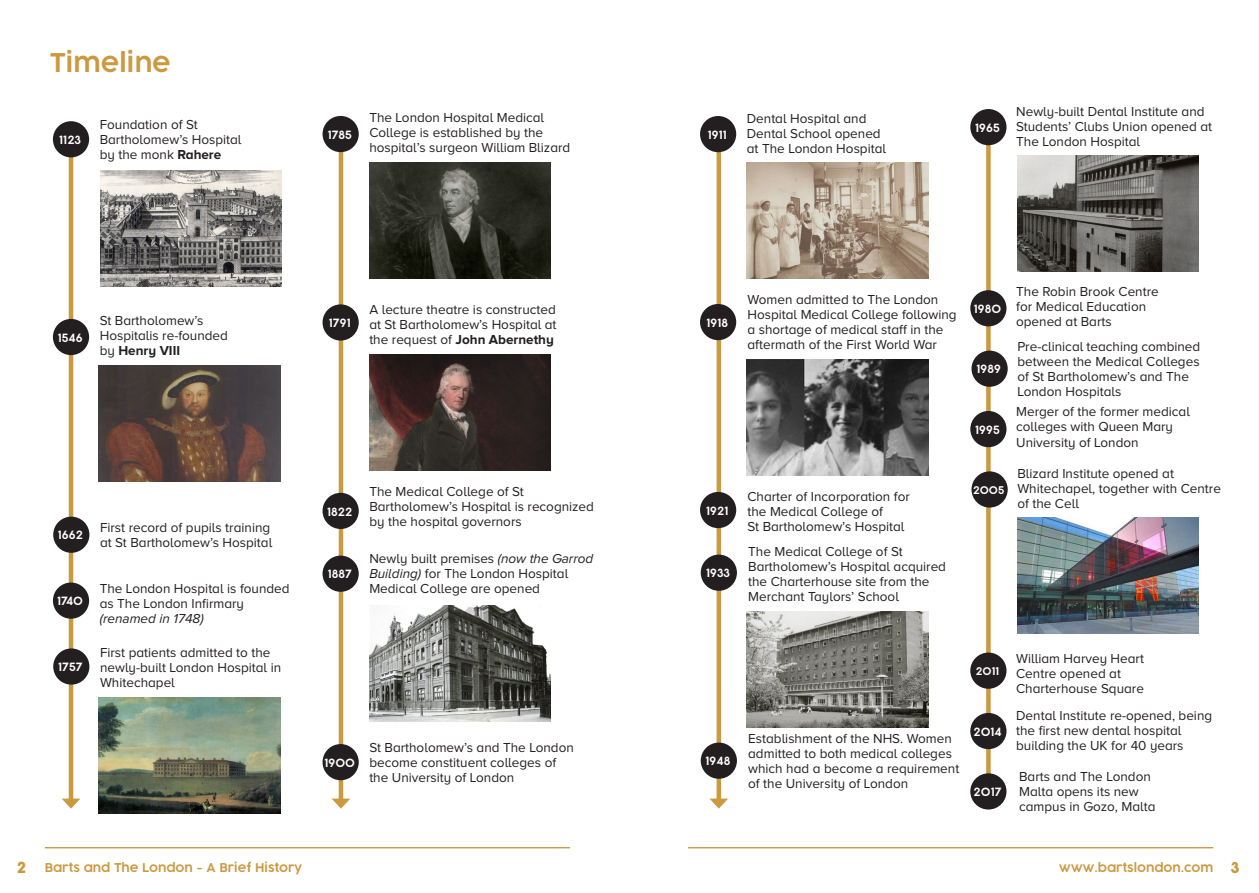
<style>
.page{position:relative;width:1259px;height:893px;background:#fff}
.page>*{position:absolute;margin:0;border:0;box-sizing:border-box;transform-origin:0 0}
.Titles{font:300 25.5px "Cocogoose Pro";color:#cb993f}
.t1{font:13.5px/15px "Proxima Nova A";color:#231f20}
.t2{font:300 12px "Cocogoose Pro";color:#cb993f}
.t3{font:300 11.25px "Cocogoose Pro";color:#fff}
.t4{font:300 10.5px "Cocogoose Pro";color:#fff}
.s1{font-weight:700}
.s2{font-style:italic}
.s3{font-weight:400;font-size:14.85px}
</style>
<div class="page">
<hr style="left:45px;top:847px;width:525px;height:1px;background:#cb993f">
<hr style="left:688px;top:847px;width:525px;height:1px;background:#cb993f">
<div style="left:716px;top:141px;width:5px;height:661px;background:#cb993f"></div>
<svg style="left:710px;top:799px;width:18px;height:10px"></svg>
<svg style="left:986px;top:145px;width:4px;height:628px;background:#cc9c46"></svg>
<hr style="left:339px;top:134px;width:4px;height:668px;background:#cb993f">
<svg style="left:332px;top:799px;width:18px;height:10px"></svg>
<hr style="left:69px;top:141px;width:4px;height:661px;background:#cb993f">
<svg style="left:62px;top:799px;width:18px;height:10px"></svg>
<div style="left:53px;top:121px;width:36px;height:36px;background:#231f20;border-radius:50%"></div>
<div style="left:53px;top:319px;width:36px;height:36px;background:#231f20;border-radius:50%"></div>
<div style="left:53px;top:582px;width:36px;height:37px;background:#231f20;border-radius:50%"></div>
<div style="left:322px;top:116px;width:37px;height:36px;background:#231f20;border-radius:50%"></div>
<div style="left:322px;top:304px;width:37px;height:37px;background:#231f20;border-radius:50%"></div>
<div style="left:322px;top:493px;width:37px;height:36px;background:#231f20;border-radius:50%"></div>
<div style="left:322px;top:556px;width:37px;height:36px;background:#231f20;border-radius:50%"></div>
<div style="left:322px;top:744px;width:37px;height:36px;background:#231f20;border-radius:50%"></div>
<div style="left:700px;top:116px;width:36px;height:36px;background:#231f20;border-radius:50%"></div>
<div style="left:701px;top:743px;width:36px;height:36px;background:#231f20;border-radius:50%"></div>
<div style="left:970px;top:109px;width:36px;height:36px;background:#231f20;border-radius:50%"></div>
<div style="left:970px;top:290px;width:36px;height:36px;background:#231f20;border-radius:50%"></div>
<div style="left:970px;top:411px;width:36px;height:36px;background:#231f20;border-radius:50%"></div>
<div style="left:971px;top:351px;width:36px;height:36px;background:#231f20;border-radius:50%"></div>
<div style="left:971px;top:471px;width:36px;height:37px;background:#231f20;border-radius:50%"></div>
<div style="left:970px;top:713px;width:36px;height:36px;background:#231f20;border-radius:50%"></div>
<div style="left:970px;top:773px;width:36px;height:36px;background:#231f20;border-radius:50%"></div>
<div style="left:700px;top:492px;width:36px;height:36px;background:#231f20;border-radius:50%"></div>
<div style="left:53px;top:517px;width:36px;height:36px;background:#231f20;border-radius:50%"></div>
<div style="left:53px;top:648px;width:36px;height:37px;background:#231f20;border-radius:50%"></div>
<div style="left:700px;top:304px;width:36px;height:36px;background:#231f20;border-radius:50%"></div>
<div style="left:701px;top:555px;width:36px;height:36px;background:#231f20;border-radius:50%"></div>
<div style="left:970px;top:653px;width:36px;height:36px;background:#231f20;border-radius:50%"></div>
<img style="left:100px;top:170px;width:181px;height:116px">
<img style="left:99px;top:366px;width:181px;height:116px">
<img style="left:99px;top:697px;width:181px;height:116px">
<img style="left:369px;top:163px;width:182px;height:116px">
<img style="left:369px;top:355px;width:182px;height:116px">
<img style="left:369px;top:605px;width:182px;height:116px">
<img style="left:747px;top:163px;width:181px;height:116px">
<img style="left:747px;top:360px;width:181px;height:116px">
<img style="left:747px;top:611px;width:181px;height:116px">
<img style="left:1017px;top:156px;width:181px;height:116px">
<img style="left:1017px;top:518px;width:181px;height:116px">
<p class="Titles" style="left:50px;top:46px;width:122px">Timeline</p>
<p class="t3" style="left:59px;top:132px;width:23px">1123</p>
<p class="t1" style="left:100px;top:117px;width:143px">Foundation of St<br>Bartholomew’s Hospital by the monk <span class="s1">Rahere</span></p>
<p class="t3" style="left:328px;top:127px;width:26px">1785</p>
<p class="t1" style="left:369px;top:110px;width:202px">The London Hospital Medical<br>College is established by the hospital’s surgeon William Blizard</p>
<p class="t3" style="left:58px;top:330px;width:27px">1546</p>
<p class="t1" style="left:100px;top:312px;width:130px">St Bartholomew’s<br>Hospitalis re-founded by <span class="s1">Henry VIII</span></p>
<p class="t3" style="left:329px;top:315px;width:23px">1791</p>
<p class="t1" style="left:369px;top:302px;width:189px;text-align:justify">A lecture theatre is constructed at St Bartholomew’s Hospital at the request of <span class="s1">John Abernethy</span></p>
<p class="t3" style="left:58px;top:528px;width:27px">1662</p>
<p class="t1" style="left:100px;top:520px;width:174px">First record of pupils training at St Bartholomew’s Hospital</p>
<p class="t3" style="left:57px;top:594px;width:27px">1740</p>
<p class="t3" style="left:58px;top:659px;width:26px">1757</p>
<p class="t1" style="left:100px;top:581px;width:191px">The London Hospital is founded as The London Infirmary <span class="s2">(renamed in 1748)</span></p>
<p class="t1" style="left:100px;top:645px;width:183px">First patients admitted to the newly-built London Hospital in<br>Whitechapel</p>
<p class="t3" style="left:327px;top:504px;width:27px">1822</p>
<p class="t3" style="left:328px;top:567px;width:26px">1887</p>
<p class="t1" style="left:369px;top:483px;width:226px">The Medical College of St<br>Bartholomew’s Hospital is recognized by the hospital governors</p>
<p class="t1" style="left:369px;top:551px;width:225px">Newly built premises <span class="s2">(now the Garrod<br>Building)</span> for The London Hospital<br>Medical College are opened</p>
<p class="t3" style="left:324px;top:755px;width:32px">1900</p>
<p class="t1" style="left:369px;top:740px;width:206px">St Bartholomew’s and The London become constituent colleges of the University of London</p>
<p class="t3" style="left:708px;top:127px;width:21px">1911</p>
<p class="t1" style="left:747px;top:111px;width:141px">Dental Hospital and<br>Dental School opened at The London Hospital</p>
<p class="t3" style="left:975px;top:120px;width:26px">1965</p>
<p class="t1" style="left:1016px;top:104px;width:197px">Newly-built Dental Institute and<br>Students’ Clubs Union opened at<br>The London Hospital</p>
<p class="t3" style="left:706px;top:315px;width:23px">1918</p>
<p class="t3" style="left:706px;top:503px;width:24px">1921</p>
<p class="t3" style="left:706px;top:566px;width:25px">1933</p>
<p class="t1" style="left:747px;top:292px;width:211px">Women admitted to The London<br>Hospital Medical College following a shortage of medical staff in the aftermath of the First World War</p>
<p class="t1" style="left:747px;top:489px;width:164px">Charter of Incorporation for the Medical College of<br>St Bartholomew’s Hospital</p>
<p class="t1" style="left:748px;top:543px;width:199px">The Medical College of St<br>Bartholomew’s Hospital acquired the Charterhouse site from the<br>Merchant Taylors’ School</p>
<p class="t3" style="left:974px;top:301px;width:29px">1980</p>
<p class="t3" style="left:976px;top:362px;width:26px">1989</p>
<p class="t3" style="left:975px;top:422px;width:26px">1995</p>
<p class="t4" style="left:973px;top:483px;width:33px">2005</p>
<p class="t1" style="left:1016px;top:284px;width:144px">The Robin Brook Centre for Medical Education opened at Barts</p>
<p class="t1" style="left:1017px;top:339px;width:184px">Pre-clinical teaching combined between the Medical Colleges of St Bartholomew’s and The<br>London Hospitals</p>
<p class="t1" style="left:1016px;top:404px;width:175px">Merger of the former medical colleges with Queen Mary<br>University of London</p>
<p class="t1" style="left:1017px;top:465px;width:205px">Blizard Institute opened at<br>Whitechapel, together with Centre of the Cell</p>
<p class="t3" style="left:705px;top:754px;width:26px">1948</p>
<p class="t4" style="left:976px;top:664px;width:25px">2011</p>
<p class="t1" style="left:748px;top:731px;width:213px">Establishment of the NHS. Women admitted to both medical colleges which had a become a requirement of the University of London</p>
<p class="t3" style="left:973px;top:724px;width:30px">2014</p>
<p class="t3" style="left:973px;top:784px;width:29px">2017</p>
<p class="t1" style="left:1016px;top:651px;width:129px">William Harvey Heart<br>Centre opened at<br>Charterhouse Square</p>
<p class="t1" style="left:1016px;top:708px;width:197px">Dental Institute re-opened, being the first new dental hospital building the UK for 40 years</p>
<p class="t1" style="left:1019px;top:768px;width:138px">Barts and The London<br>Malta opens its new campus in Gozo, Malta</p>
<p class="t2" style="left:17px;top:860px;width:287px"><span class="s3">2</span> Barts and The London - A Brief History</p>
<p class="t2" style="left:1059px;top:860px;width:182px">www.bartslondon.com <span class="s3">3</span></p>
</div>
